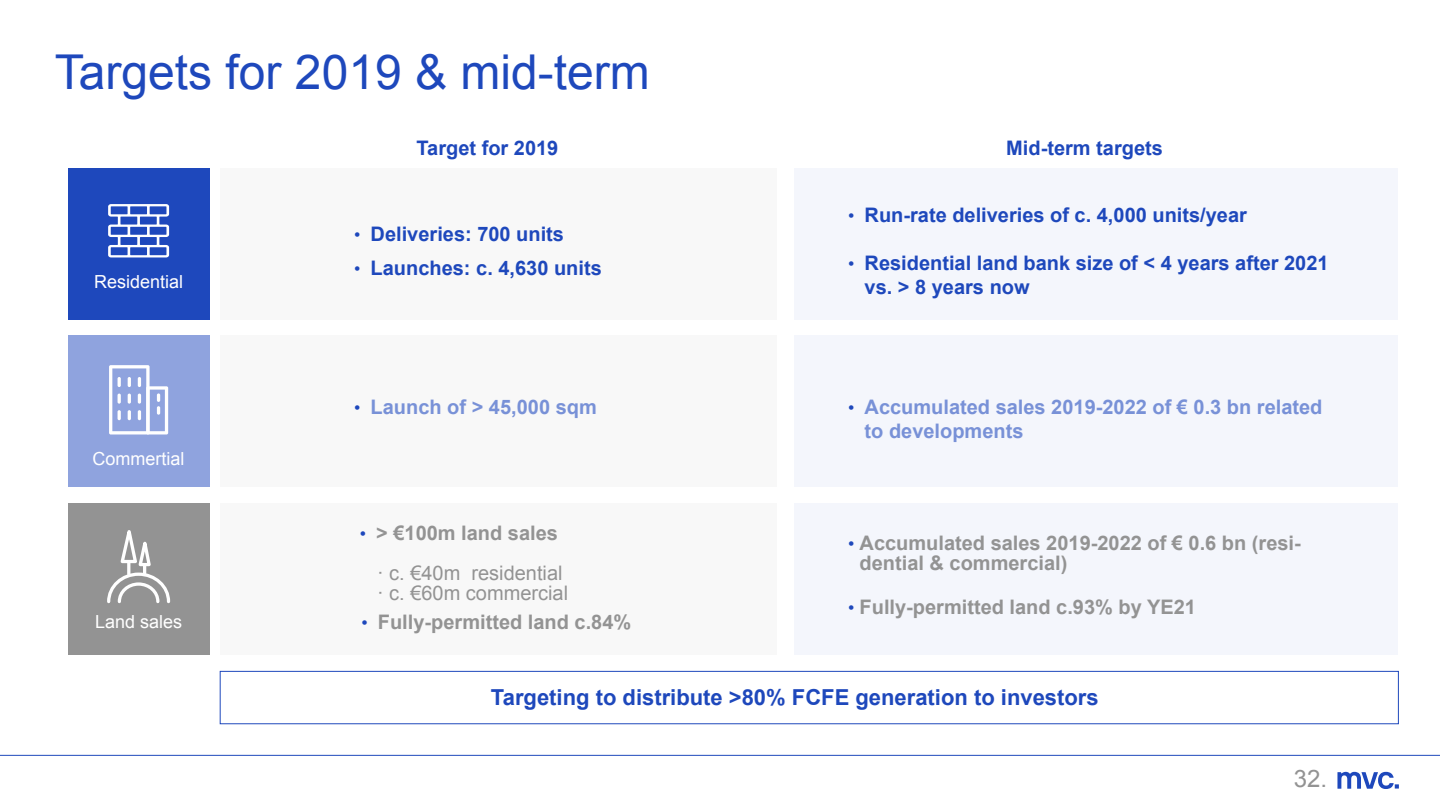
<style>
.page{position:relative;width:1440px;height:811px;background:#fff}
.page>*{position:absolute;margin:0;border:0;box-sizing:border-box;transform-origin:0 0}
.t1{font:48px "Arial";color:#1e48bc}
.t2{font:24px "Arial";color:#939393}
.t3{font:700 22px "Arial";color:#1e48bc}
.t4{font:700 20px/24px "Arial";color:#1e48bc}
.t5{font:700 20px/20px "Arial";color:#939393}
.t6{font:700 20px/24px "Arial";color:#7891d7}
.t7{font:20px/40px "Arial";color:#939393;text-align:right}
.t8{font:18px "Arial";color:#fff}
.s1{font-weight:400;font-size:18px}
.s2{font-weight:400;font-size:18px;color:#1e48bc}
.s3{font-size:18px;color:#1e48bc}
.s4{font-weight:700}
</style>
<div class="page">
<svg style="left:1337px;top:771px;width:62px;height:17px"></svg>
<hr style="left:0;top:754px;width:1440px;height:1px;background:#1e48bc">
<div style="left:220px;top:168px;width:556px;height:151px;background:#f8f8f8"></div>
<div style="left:220px;top:335px;width:556px;height:151px;background:#f8f8f8"></div>
<div style="left:220px;top:502px;width:556px;height:152px;background:#f8f8f8"></div>
<div style="left:795px;top:168px;width:603px;height:151px;background:#f4f6fc"></div>
<div style="left:795px;top:335px;width:603px;height:151px;background:#f4f6fc"></div>
<div style="left:795px;top:502px;width:603px;height:152px;background:#f4f6fc"></div>
<div style="left:68px;top:168px;width:141px;height:151px;background:#1e48bc"></div>
<div style="left:68px;top:335px;width:141px;height:151px;background:#8fa3de"></div>
<div style="left:68px;top:502px;width:141px;height:152px;background:#939393"></div>
<svg style="left:108px;top:204px;width:61px;height:53px"></svg>
<svg style="left:109px;top:365px;width:59px;height:69px"></svg>
<svg style="left:107px;top:530px;width:64px;height:74px"></svg>
<div style="left:220px;top:670px;width:1179px;height:54px;border:1px solid #1e48bc"></div>
<h1 class="t1" style="left:55px;top:41px;width:596px">Targets for 2019 &amp; mid-term</h1>
<p class="t8" style="left:94px;top:269px;width:91px">Residential</p>
<p class="t8" style="left:93px;top:447px;width:93px">Commertial</p>
<p class="t8" style="left:95px;top:609px;width:89px">Land sales</p>
<p class="t4" style="left:417px;top:137px;width:143px">Target for 2019</p>
<p class="t4" style="left:1006px;top:137px;width:158px">Mid-term targets</p>
<p class="t4" style="left:354px;top:223px;width:211px"><span class="s1">•</span> Deliveries: 700 units</p>
<p class="t4" style="left:354px;top:257px;width:249px"><span class="s1">•</span> Launches: c. 4,630 units</p>
<p class="t4" style="left:848px;top:203px;width:400px"><span class="s1">•</span> Run-rate deliveries of c. 4,000 units/year</p>
<p class="t4" style="left:865px;top:251px;width:466px;text-indent:-16px"><span class="s1">•</span> Residential land bank size of &lt; 4 years after 2021 vs. &gt; 8 years now</p>
<p class="t6" style="left:354px;top:396px;width:244px"><span class="s2">•</span> Launch of &gt; 45,000 sqm</p>
<p class="t6" style="left:865px;top:396px;width:459px;text-indent:-16px"><span class="s2">•</span> Accumulated sales 2019-2022 of € 0.3 bn related to developments</p>
<p class="t7" style="left:360px;top:513px;width:204px"><span class="s3">•</span> <span class="s4">&gt; €100m land sales </span>· c. €40m residential</p>
<p class="t7" style="left:377px;top:573px;width:193px">· c. €60m commercial</p>
<p class="t5" style="left:362px;top:612px;width:271px"><span class="s2">•</span> Fully-permitted land c.84%</p>
<p class="t5" style="left:860px;top:533px;width:443px;text-indent:-11px"><span class="s2">•</span> Accumulated sales 2019-2022 of € 0.6 bn (resi&shy;dential &amp; commercial)</p>
<p class="t5" style="left:848px;top:597px;width:349px"><span class="s2">•</span> Fully-permitted land c.93% by YE21</p>
<p class="t3" style="left:491px;top:682px;width:609px">Targeting to distribute &gt;80% FCFE generation to investors</p>
<p class="t2" style="left:1294px;top:762px;width:35px">32.</p>
</div>
